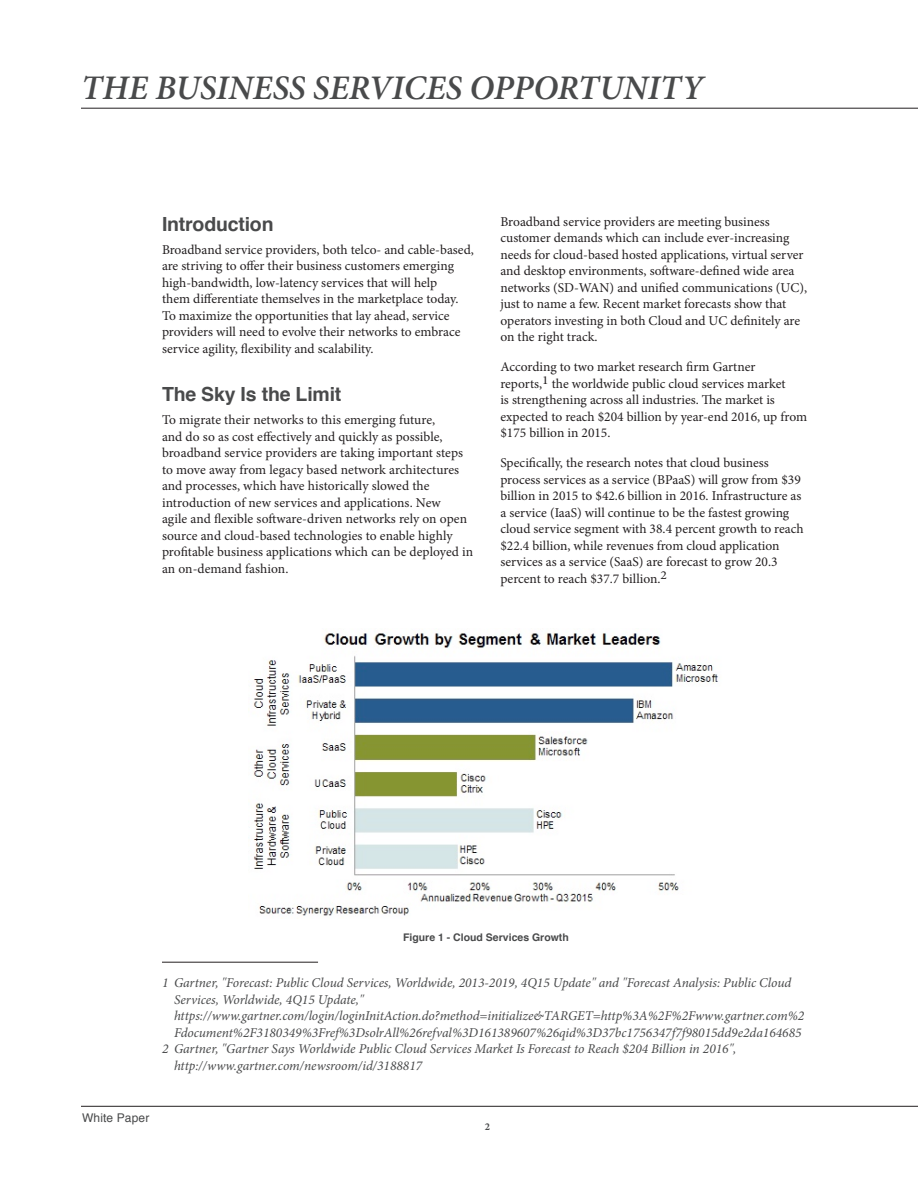
<style>
.page{position:relative;width:918px;height:1188px;background:#fff}
.page>*{position:absolute;margin:0;border:0;box-sizing:border-box;transform-origin:0 0}
.t1{font:italic 600 34.5px "Minion Pro";color:#494a4b}
._2_Paragraph_Header{font:700 19.5px "Helvetica";letter-spacing:-.01em;color:#494a4b}
._2a_Body_Copy_-_1st{font:13.5px/16.5px "Minion Pro";color:#231f20}
.Footnotes{font:italic 13.5px/16.5px "Minion Pro";letter-spacing:-.005em;color:#494a4b}
.t2{font:12px "Helvetica";letter-spacing:.01em;color:#494a4b}
.Product_Callout{font:700 10.5px "Helvetica";color:#494a4b}
.t3{font:700 10.5px "Minion Pro";color:#494a4b}
</style>
<div class="page">
<hr style="left:81px;top:108px;width:837px;height:1px;background:#231f20">
<hr style="left:81px;top:1106px;width:837px;height:1px;background:#231f20">
<img style="left:248px;top:632px;width:470px;height:284px">
<hr style="left:162px;top:962px;width:156px;height:1px;background:#231f20">
<h1 class="t1" style="left:81px;top:63px;width:624px">THE BUSINESS SERVICES OPPORTUNITY</h1>
<p class="_2_Paragraph_Header" style="left:162px;top:208px;width:113px">Introduction</p>
<p class="_2a_Body_Copy_-_1st" style="left:162px;top:241px;width:313px">Broadband service providers, both telco- and cable-based, are striving to offer their business customers emerging high-bandwidth, low-latency services that will help<br>them differentiate themselves in the marketplace today.<br>To maximize the opportunities that lay ahead, service providers will need to evolve their networks to embrace service agility, flexibility and scalability.</p>
<p class="_2_Paragraph_Header" style="left:162px;top:378px;width:181px">The Sky Is the Limit</p>
<p class="_2a_Body_Copy_-_1st" style="left:162px;top:412px;width:313px">To migrate their networks to this emerging future,<br>and do so as cost effectively and quickly as possible, broadband service providers are taking important steps to move away from legacy based network architectures and processes, which have historically slowed the introduction of new services and applications. New<br>agile and flexible software-driven networks rely on open source and cloud-based technologies to enable highly profitable business applications which can be deployed in an on-demand fashion.</p>
<p class="_2a_Body_Copy_-_1st" style="left:500px;top:213px;width:308px">Broadband service providers are meeting business customer demands which can include ever-increasing needs for cloud-based hosted applications, virtual server and desktop environments, software-defined wide area networks (SD-WAN) and unified communications (UC), just to name a few. Recent market forecasts show that operators investing in both Cloud and UC definitely are on the right track.</p>
<p class="_2a_Body_Copy_-_1st" style="left:500px;top:359px;width:308px">According to two market research firm Gartner reports,<sup>1</sup> the worldwide public cloud services market<br>is strengthening across all industries. The market is expected to reach $204 billion by year-end 2016, up from $175 billion in 2015.</p>
<p class="_2a_Body_Copy_-_1st" style="left:500px;top:455px;width:305px">Specifically, the research notes that cloud business process services as a service (BPaaS) will grow from $39 billion in 2015 to $42.6 billion in 2016. Infrastructure as a service (IaaS) will continue to be the fastest growing cloud service segment with 38.4 percent growth to reach $22.4 billion, while revenues from cloud application services as a service (SaaS) are forecast to grow 20.3 percent to reach $37.7 billion.<sup>2</sup></p>
<p class="Product_Callout" style="left:403px;top:929px;width:167px">Figure 1 - Cloud Services Growth</p>
<p class="Footnotes" style="left:174px;top:974px;width:619px;text-indent:-12px">1 Gartner, "Forecast: Public Cloud Services, Worldwide, 2013-2019, 4Q15 Update" and "Forecast Analysis: Public Cloud<br>Services, Worldwide, 4Q15 Update,"</p>
<p class="Footnotes" style="left:174px;top:1007px;width:632px">https://www.gartner.com/login/loginInitAction.do?method=initialize&amp;TARGET=http%3A%2F%2Fwww.gartner.com%2<br>Fdocument%2F3180349%3Fref%3DsolrAll%26refval%3D161389607%26qid%3D37bc1756347f7f98015dd9e2da164685</p>
<p class="Footnotes" style="left:162px;top:1040px;width:576px">2 Gartner, "Gartner Says Worldwide Public Cloud Services Market Is Forecast to Reach $204 Billion in 2016",</p>
<p class="Footnotes" style="left:174px;top:1057px;width:250px">http://www.gartner.com/newsroom/id/3188817</p>
<p class="t2" style="left:82px;top:1109px;width:69px">White Paper</p>
<p class="t3" style="left:485px;top:1119px;width:7px">2</p>
</div>
